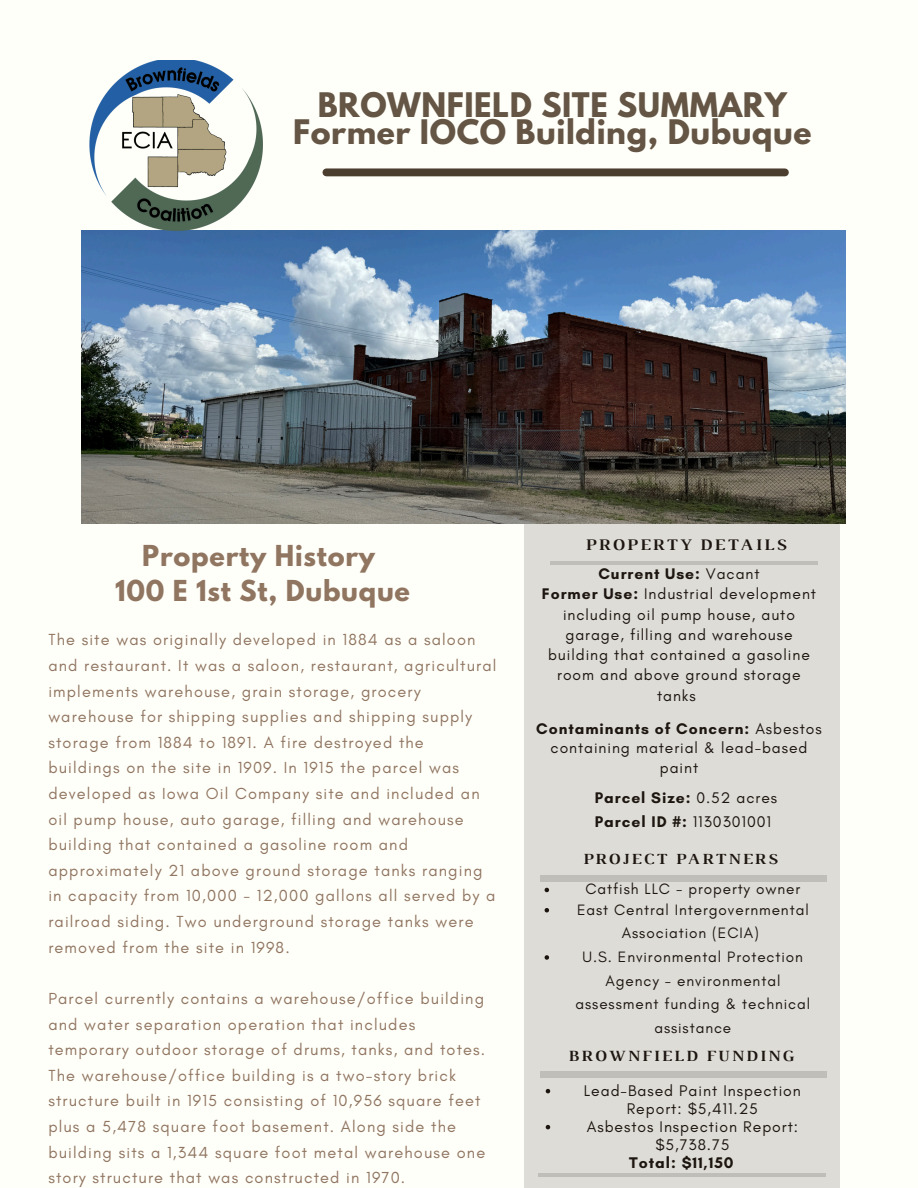
<style>
.page{position:relative;width:918px;height:1188px;background:#fffff9}
.page>*{position:absolute;margin:0;border:0;box-sizing:border-box;transform-origin:0 0}
.t1{font:700 30px/27px "League Spartan";letter-spacing:.02em;color:#645545;text-align:center}
.t2{font:700 25.65px/34.8px "League Spartan";letter-spacing:.03em;color:#907561;text-align:center}
.t3{font:700 16.5px "Luthier";letter-spacing:.14em;color:#1d150f}
.t4{font:16.35px/25.7px "Glacial Indifference";letter-spacing:.07em;color:#907561}
.t5{font:700 15.9px "Luthier";letter-spacing:.14em;color:#1d150f}
.t6{font:15.75px/18px "Glacial Indifference";letter-spacing:.06em;color:#1d150f;text-align:center}
.t7{font:700 15.75px "Glacial Indifference";letter-spacing:.06em;color:#1d150f}
.t8{font:700 15.75px "Luthier";letter-spacing:.14em;color:#1d150f}
.t9{font:15.6px/20.2px "Glacial Indifference";letter-spacing:.06em;color:#1d150f;text-align:center}
.t10{font:700 15.6px "Glacial Indifference";letter-spacing:.06em;color:#1d150f}
.t11{font:15.3px/23.7px "Glacial Indifference";letter-spacing:.06em;color:#1d150f;text-align:center}
.s1{font-weight:400}
.s2{font-weight:700}
</style>
<div class="page">
<div style="left:525px;top:443px;width:315px;height:745px;background:#dddcd6"></div>
<div style="left:540px;top:875px;width:286px;height:6px;background:#c0beb8"></div>
<hr style="left:538px;top:1173px;width:288px;height:4px;background:#c0beb8">
<hr style="left:550px;top:562px;width:268px;height:3px;background:#1d150f">
<img style="left:81px;top:230px;width:764px;height:294px">
<img style="left:81px;top:61px;width:181px;height:188px">
<div style="left:326px;top:168px;width:459px;height:8px;background:#4c3e2f"></div>
<div style="left:540px;top:1071px;width:286px;height:7px;background:#c0beb8"></div>
<svg style="left:545px;top:888px;width:4px;height:4px"></svg>
<svg style="left:545px;top:908px;width:4px;height:4px"></svg>
<svg style="left:545px;top:955px;width:4px;height:5px"></svg>
<svg style="left:546px;top:1089px;width:4px;height:4px"></svg>
<svg style="left:546px;top:1125px;width:4px;height:4px"></svg>
<p class="t1" style="left:293px;top:95px;width:520px">BROWNFIELD SITE SUMMARY<br>Former IOCO Building, Dubuque</p>
<p class="t2" style="left:115px;top:541px;width:296px">Property History<br>100 E 1st St, Dubuque</p>
<p class="t3" style="left:585px;top:538px;width:203px">PROPERTY DETAILS</p>
<h3 class="t10" style="left:598px;top:564px;width:163px">Current Use: <span class="s1">Vacant</span></h3>
<p class="t9" style="left:542px;top:584px;width:276px"><span class="s2">Former Use:</span> Industrial development including oil pump house, auto garage, filling and warehouse building that contained a gasoline room and above ground storage tanks</p>
<p class="t9" style="left:536px;top:719px;width:287px;line-height:19.2px"><span class="s2">Contaminants of Concern:</span> Asbestos containing material &amp; lead-based paint</p>
<h1 class="t4" style="left:48px;top:627px;width:450px">The site was originally developed in 1884 as a saloon and restaurant. It was a saloon, restaurant, agricultural implements warehouse, grain storage, grocery warehouse for shipping supplies and shipping supply storage from 1884 to 1891. A fire destroyed the buildings on the site in 1909. In 1915 the parcel was developed as Iowa Oil Company site and included an oil pump house, auto garage, filling and warehouse building that contained a gasoline room and approximately 21 above ground storage tanks ranging in capacity from 10,000 - 12,000 gallons all served by a railroad siding. Two underground storage tanks were removed from the site in 1998.</h1>
<p class="t4" style="left:48px;top:985px;width:438px">Parcel currently contains a warehouse/office building and water separation operation that includes temporary outdoor storage of drums, tanks, and totes.<br>The warehouse/office building is a two-story brick structure built in 1915 consisting of 10,956 square feet plus a 5,478 square foot basement. Along side the building sits a 1,344 square foot metal warehouse one story structure that was constructed in 1970.</p>
<p class="t10" style="left:595px;top:788px;width:184px">Parcel Size: <span class="s1">0.52 acres</span></p>
<p class="t7" style="left:595px;top:812px;width:178px">Parcel ID #: <span class="s1">1130301001</span></p>
<h3 class="t8" style="left:583px;top:853px;width:196px">PROJECT PARTNERS</h3>
<p class="t11" style="left:585px;top:877px;width:216px">Catfish LLC - property owner</p>
<p class="t11" style="left:577px;top:898px;width:233px">East Central Intergovernmental<br>Association (ECIA)</p>
<p class="t11" style="left:576px;top:945px;width:236px">U.S. Environmental Protection<br>Agency - environmental assessment funding &amp; technical assistance</p>
<p class="t5" style="left:568px;top:1050px;width:227px">BROWNFIELD FUNDING</p>
<p class="t6" style="left:584px;top:1081px;width:219px">Lead-Based Paint Inspection<br>Report: $5,411.25</p>
<h3 class="t6" style="left:587px;top:1117px;width:213px">Asbestos Inspection Report: $5,738.75</h3>
<p class="t7" style="left:629px;top:1153px;width:106px">Total: $11,150</p>
</div>
